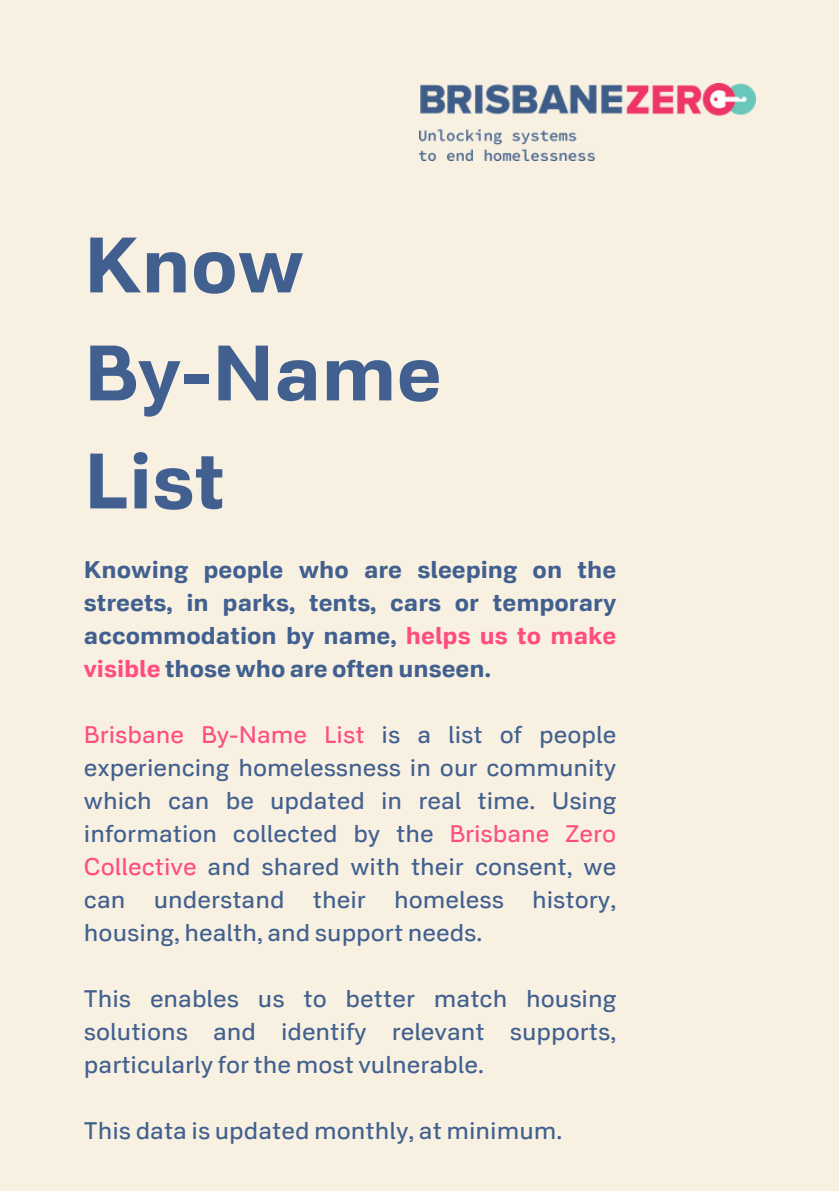
<style>
.page{position:relative;width:839px;height:1191px;background:#fff}
.page>*{position:absolute;margin:0;border:0;box-sizing:border-box;transform-origin:0 0}
.t1{font:700 78px "Doctrine";color:#41608f}
.t2{font:24px/33px "Doctrine";color:#41608f;text-align:justify}
.t3{font:700 24px/33px "Doctrine";color:#41608f;text-align:justify}
.s1{color:#ff4d80}
.s2{color:#40608e}
</style>
<div class="page">
<div style="left:0;top:0;width:838px;height:1191px;background:#f8f1e2"></div>
<img style="left:420px;top:84px;width:336px;height:76px">
<p class="t1" style="left:84px;top:220px;width:222px">Know</p>
<p class="t1" style="left:84px;top:328px;width:359px">By-Name</p>
<p class="t1" style="left:84px;top:436px;width:143px">List</p>
<p class="t3" style="left:84px;top:553px;width:534px">Knowing people who are sleeping on the streets, in parks, tents, cars or temporary accommodation by name, <span class="s1">helps us to make visible</span> <span class="s2">those who are</span> often unseen.</p>
<p class="t2" style="left:84px;top:718px;width:534px"><span class="s1">Brisbane By-Name List</span> is a list of people experiencing homelessness in our community which can be updated in real time. Using information collected by the <span class="s1">Brisbane Zero Collective</span> and shared with their consent, we can understand their homeless history, housing, health, and support needs.</p>
<p class="t2" style="left:84px;top:982px;width:534px">This enables us to better match housing solutions and identify relevant supports, particularly for the most vulnerable.</p>
<p class="t2" style="left:84px;top:1114px;width:480px">This data is updated monthly, at minimum.</p>
</div>
